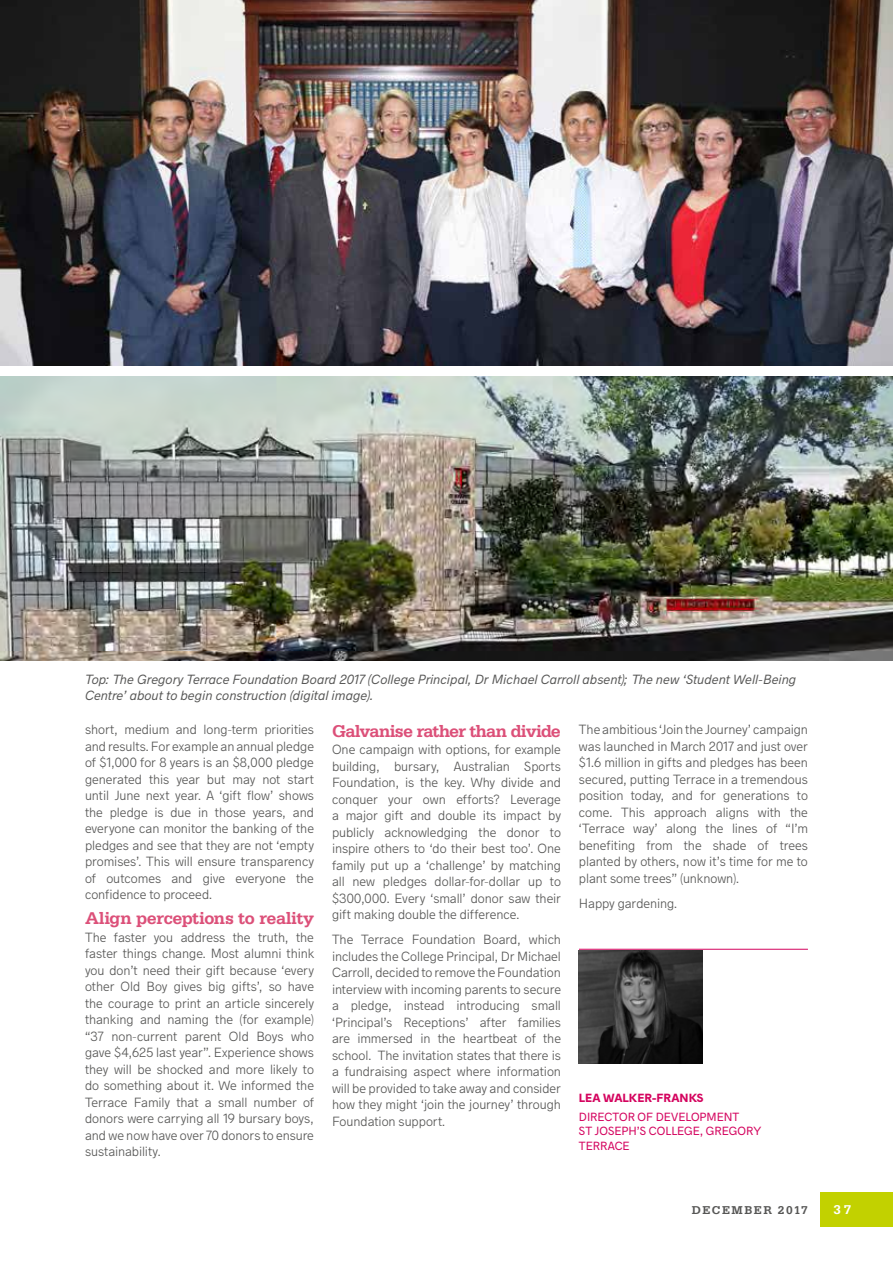
<style>
.page{position:relative;width:893px;height:1263px;background:#fff}
.page>*{position:absolute;margin:0;border:0;box-sizing:border-box;transform-origin:0 0}
.t1{font:700 18px "Serifa Std";letter-spacing:-.04em;color:#dc5079}
.t2{font:300 13.5px/16.5px "Hanken Sans";letter-spacing:-.005em;color:#575756;text-align:justify}
.t3{font:italic 13.5px/16.2px "Hanken Sans";color:#575756}
.t4{font:700 13.5px "Serifa Std";color:#fff}
.t5{font:12px/14.4px "Hanken Sans";color:#d4035e}
.t6{font:700 12px "Hanken Sans";color:#d4035e}
.t7{font:700 12px "Serifa Std";letter-spacing:.12em;color:#575756}
</style>
<div class="page">
<img style="left:0;top:0;width:893px;height:366px">
<img style="left:579px;top:950px;width:123px;height:113px">
<hr style="left:579px;top:949px;width:229px;height:1px;background:#d4035e">
<img style="left:0;top:376px;width:893px;height:284px">
<div style="left:821px;top:1193px;width:72px;height:34px;background:#c2d100"></div>
<p class="t3" style="left:85px;top:670px;width:713px">Top: The Gregory Terrace Foundation Board 2017 (College Principal, Dr Michael Carroll absent); The new ‘Student Well-Being<br>Centre’ about to begin construction (digital image).</p>
<p class="t2" style="left:85px;top:720px;width:230px">short, medium and long-term priorities and results. For example an annual pledge of $1,000 for 8 years is an $8,000 pledge generated this year but may not start until June next year. A ‘gift flow’ shows the pledge is due in those years, and everyone can monitor the banking of the pledges and see that they are not ‘empty promises’. This will ensure transparency of outcomes and give everyone the confidence to proceed.</p>
<h1 class="t1" style="left:85px;top:908px;width:230px">Align perceptions to reality</h1>
<p class="t2" style="left:85px;top:928px;width:230px">The faster you address the truth, the faster things change. Most alumni think you don’t need their gift because ‘every other Old Boy gives big gifts’, so have the courage to print an article sincerely thanking and naming the (for example) “37 non-current parent Old Boys who gave $4,625 last year”. Experience shows they will be shocked and more likely to do something about it. We informed the Terrace Family that a small number of donors were carrying all 19 bursary boys, and we now have over 70 donors to ensure sustainability.</p>
<h1 class="t1" style="left:332px;top:720px;width:230px">Galvanise rather than divide</h1>
<p class="t2" style="left:332px;top:740px;width:230px">One campaign with options, for example building, bursary, Australian Sports Foundation, is the key. Why divide and conquer your own efforts? Leverage a major gift and double its impact by publicly acknowledging the donor to inspire others to ‘do their best too’. One family put up a ‘challenge’ by matching all new pledges dollar-for-dollar up to $300,000. Every ‘small’ donor saw their gift making double the difference.</p>
<p class="t2" style="left:332px;top:930px;width:231px">The Terrace Foundation Board, which includes the College Principal, Dr Michael Carroll, decided to remove the Foundation interview with incoming parents to secure a pledge, instead introducing small ‘Principal’s Receptions’ after families are immersed in the heartbeat of the school. The invitation states that there is a fundraising aspect where information will be provided to take away and consider how they might ‘join the journey’ through Foundation support.</p>
<p class="t2" style="left:579px;top:720px;width:230px">The ambitious ‘Join the Journey’ campaign was launched in March 2017 and just over $1.6 million in gifts and pledges has been secured, putting Terrace in a tremendous position today, and for generations to come. This approach aligns with the ‘Terrace way’ along the lines of “I’m benefiting from the shade of trees planted by others, now it’s time for me to plant some trees” (unknown).</p>
<p class="t2" style="left:579px;top:894px;width:100px">Happy gardening.</p>
<p class="t6" style="left:579px;top:1089px;width:126px">LEA WALKER-FRANKS</p>
<p class="t5" style="left:579px;top:1109px;width:184px">DIRECTOR OF DEVELOPMENT<br>ST JOSEPH’S COLLEGE, GREGORY<br>TERRACE</p>
<p class="t7" style="left:692px;top:1203px;width:118px">DECEMBER 2017</p>
<p class="t4" style="left:833px;top:1202px;width:19px">37</p>
</div>
